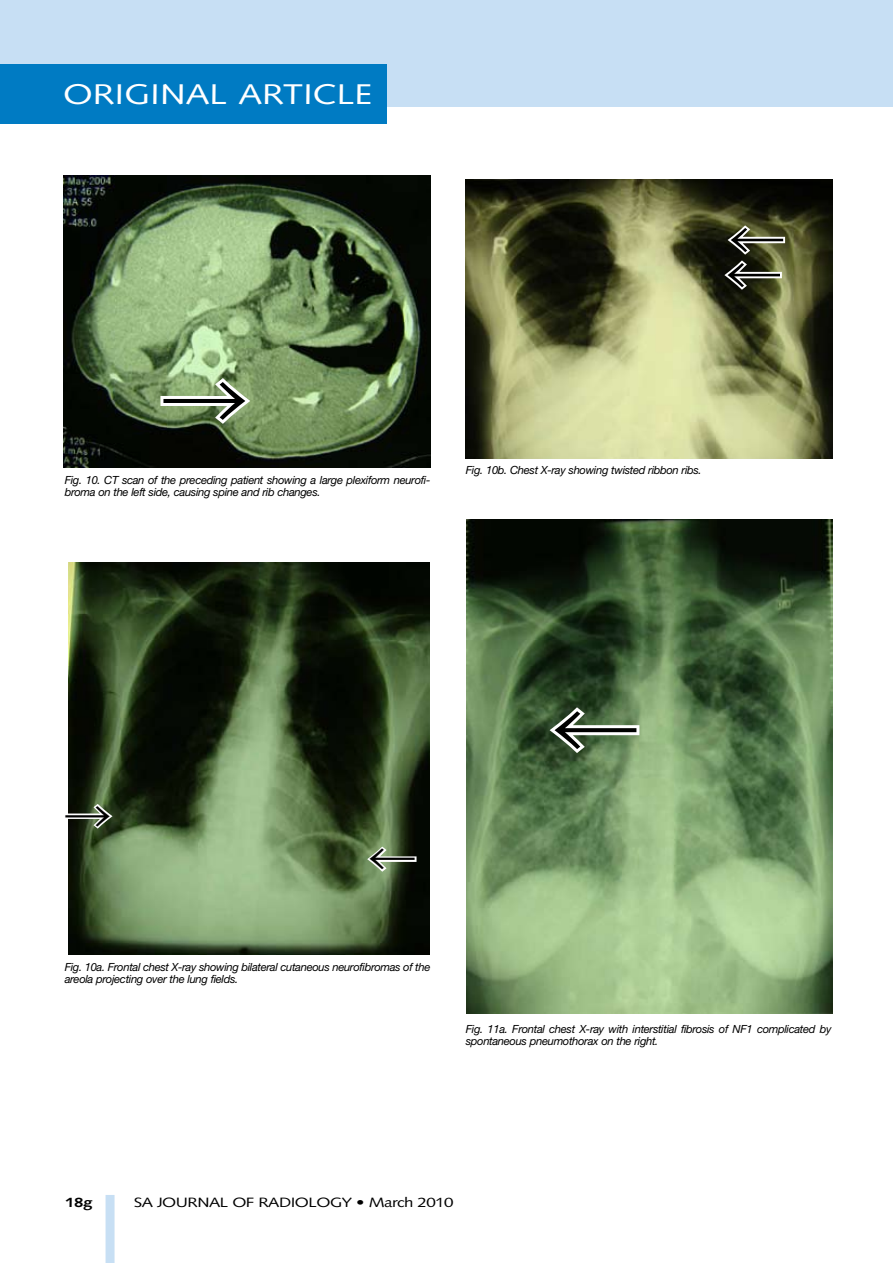
<style>
.page{position:relative;width:893px;height:1263px;background:#fff}
.page>*{position:absolute;margin:0;border:0;box-sizing:border-box;transform-origin:0 0}
.t1{font:28.5px "Syntax";color:#fff;scale:1.25 1}
.t2{font:13.5px "Syntax";letter-spacing:-.03em;color:#000;scale:1.25 1}
.t3{font:700 13.5px "Syntax";color:#000;scale:1.25 1}
.t4{font:italic 11.25px/12px "Helvetica Neue";letter-spacing:-.03em;color:#000}
</style>
<div class="page">
<div style="left:0;top:0;width:893px;height:106px;background:#c7dff4"></div>
<div style="left:0;top:64px;width:386px;height:59px;background:#007bc3"></div>
<div style="left:106px;top:1195px;width:9px;height:68px;background:#c7dff4"></div>
<img style="left:64px;top:176px;width:367px;height:292px">
<img style="left:69px;top:562px;width:360px;height:392px">
<img style="left:466px;top:180px;width:366px;height:278px">
<img style="left:466px;top:520px;width:366px;height:493px">
<svg style="left:157px;top:374px;width:98px;height:54px"></svg>
<svg style="left:68px;top:802px;width:47px;height:29px"></svg>
<svg style="left:364px;top:844px;width:54px;height:30px"></svg>
<svg style="left:721px;top:223px;width:66px;height:69px"></svg>
<svg style="left:545px;top:703px;width:97px;height:54px"></svg>
<h1 class="t1" style="left:63px;top:77px;width:249px">ORIGINAL ARTICLE</h1>
<p class="t4" style="left:65px;top:474px;width:367px">Fig. 10. CT scan of the preceding patient showing a large plexiform neurofi&shy;broma on the left side, causing spine and rib changes.</p>
<p class="t4" style="left:466px;top:464px;width:237px">Fig. 10b. Chest X-ray showing twisted ribbon ribs.</p>
<p class="t4" style="left:65px;top:960px;width:367px">Fig. 10a. Frontal chest X-ray showing bilateral cutaneous neurofibromas of the areola projecting over the lung fields.</p>
<p class="t4" style="left:466px;top:1022px;width:367px">Fig. 11a. Frontal chest X-ray with interstitial fibrosis of NF1 complicated by spontaneous pneumothorax on the right.</p>
<p class="t3" style="left:65px;top:1194px;width:23px">18g</p>
<p class="t2" style="left:134px;top:1194px;width:257px">SA JOURNAL OF RADIOLOGY • March 2010</p>
</div>
